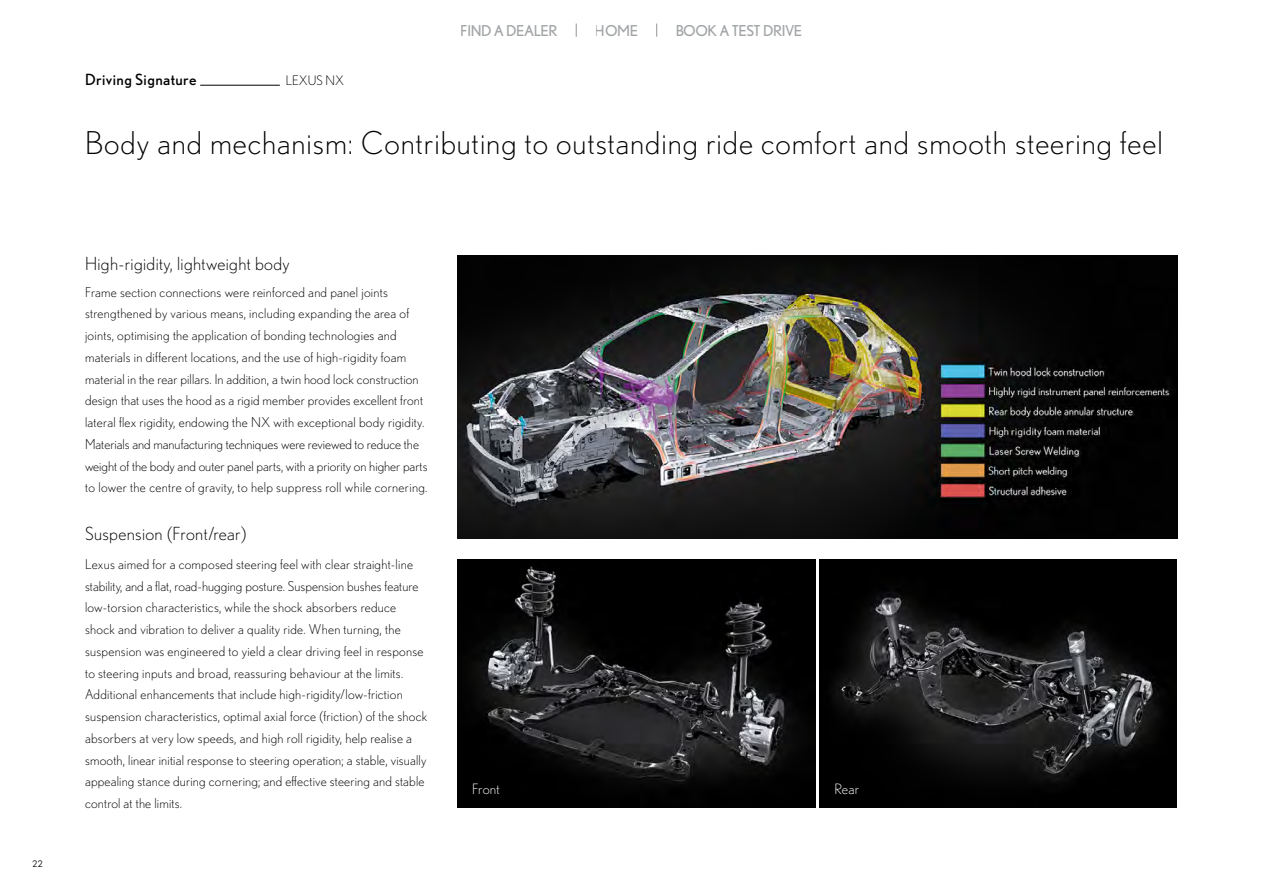
<style>
.page{position:relative;width:1263px;height:893px;background:#fff}
.page>*{position:absolute;margin:0;border:0;box-sizing:border-box;transform-origin:0 0}
.t1{font:300 31.35px "Nobel";letter-spacing:.03em;color:#000}
.t2{font:300 18px "Nobel";letter-spacing:.02em;color:#000}
.t3{font:15.45px "Nobel";letter-spacing:.03em;color:#000}
.t4{font:15px "Nobel";letter-spacing:-.03em;color:#8b8f91}
.t5{font:300 14.25px "Nobel";letter-spacing:.02em;color:#fff}
.t6{font:300 13.5px/21.8px "Nobel";letter-spacing:.02em;color:#000}
.t7{font:300 13.05px "Nobel";color:#000}
.t8{font:9px "Nobel";color:#000}
</style>
<div class="page">
<img style="left:458px;top:255px;width:720px;height:283px">
<img style="left:458px;top:560px;width:357px;height:248px">
<img style="left:820px;top:560px;width:357px;height:248px">
<hr style="left:200px;top:85px;width:80px;height:1px;background:#000">
<svg style="left:656px;top:24px;width:1px;height:13px"></svg>
<svg style="left:576px;top:24px;width:1px;height:13px"></svg>
<p class="t8" style="left:32px;top:858px;width:12px">22</p>
<p class="t3" style="left:85px;top:70px;width:113px">Driving Signature</p>
<p class="t7" style="left:286px;top:73px;width:60px">LEXUS NX</p>
<p class="t4" style="left:461px;top:22px;width:98px">FIND A DEALER</p>
<p class="t4" style="left:595px;top:22px;width:45px">HOME</p>
<p class="t4" style="left:675px;top:22px;width:128px">BOOK A TEST DRIVE</p>
<h1 class="t1" style="left:85px;top:125px;width:1079px">Body and mechanism: Contributing to outstanding ride comfort and smooth steering feel</h1>
<h2 class="t2" style="left:85px;top:254px;width:206px">High-rigidity, lightweight body</h2>
<p class="t6" style="left:85px;top:281px;width:344px">Frame section connections were reinforced and panel joints strengthened by various means, including expanding the area of joints, optimising the application of bonding technologies and materials in different locations, and the use of high-rigidity foam material in the rear pillars. In addition, a twin hood lock construction design that uses the hood as a rigid member provides excellent front lateral flex rigidity, endowing the NX with exceptional body rigidity.<br>Materials and manufacturing techniques were reviewed to reduce the weight of the body and outer panel parts, with a priority on higher parts to lower the centre of gravity, to help suppress roll while cornering.</p>
<h2 class="t2" style="left:85px;top:523px;width:163px">Suspension (Front/rear)</h2>
<p class="t6" style="left:85px;top:553px;width:344px">Lexus aimed for a composed steering feel with clear straight-line stability, and a flat, road-hugging posture. Suspension bushes feature low-torsion characteristics, while the shock absorbers reduce shock and vibration to deliver a quality ride. When turning, the suspension was engineered to yield a clear driving feel in response to steering inputs and broad, reassuring behaviour at the limits.<br>Additional enhancements that include high-rigidity/low-friction suspension characteristics, optimal axial force (friction) of the shock absorbers at very low speeds, and high roll rigidity, help realise a smooth, linear initial response to steering operation; a stable, visually appealing stance during cornering; and effective steering and stable control at the limits.</p>
<p class="t5" style="left:472px;top:781px;width:29px">Front</p>
<p class="t5" style="left:834px;top:781px;width:26px">Rear</p>
</div>
